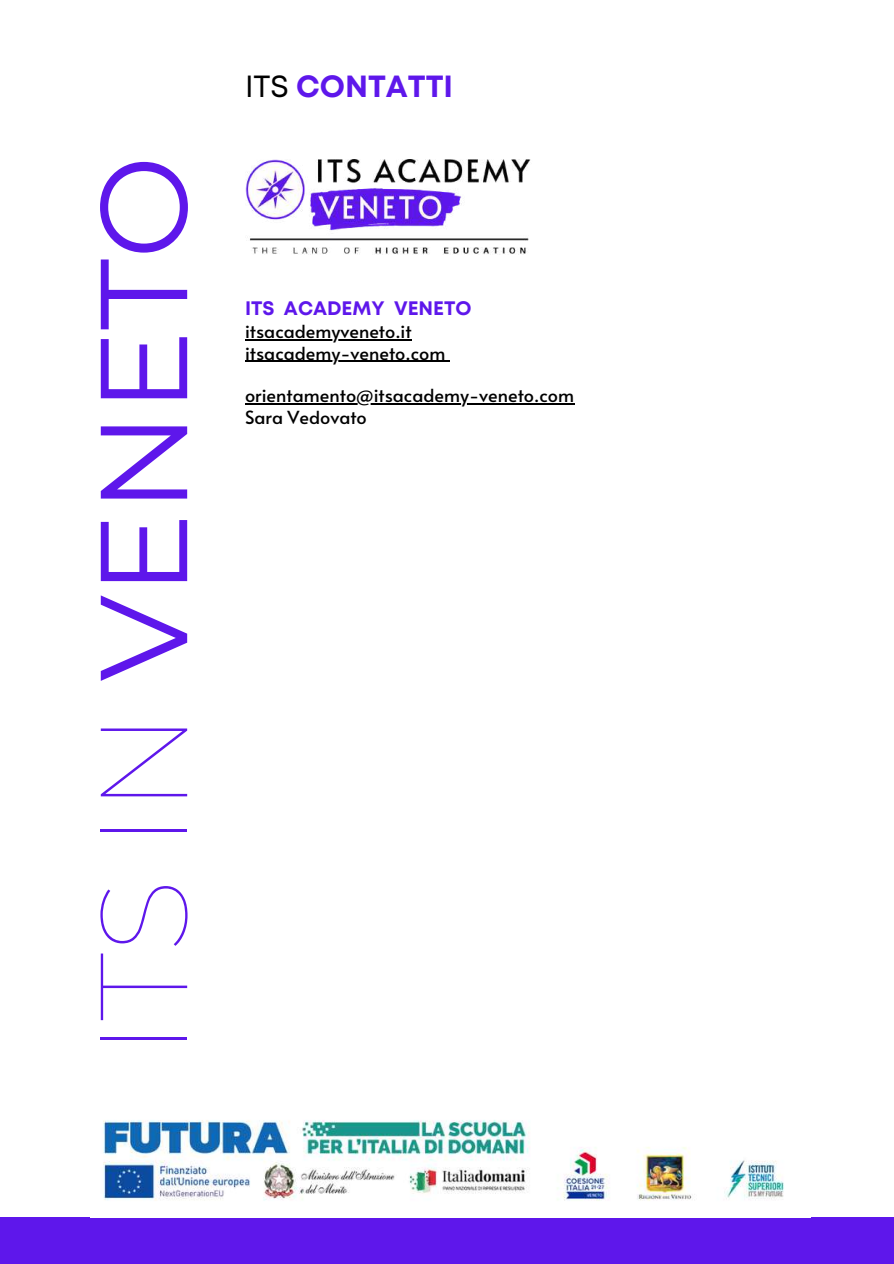
<style>
.page{position:relative;width:894px;height:1264px;background:#fff}
.page>*{position:absolute;margin:0;border:0;box-sizing:border-box;transform-origin:0 0}
.t1{font:123.3px "Montserrat";color:#5e17eb}
.t2{font:700 30.6px "Mont";color:#5e17eb}
.t3{font:700 19.5px "Mont";color:#5e17eb}
.t4{font:18px/21.3px "Alata";color:#000}
.s1{font-weight:100}
.s2{font-weight:400;color:#000}
</style>
<div class="page">
<div style="left:0;top:1217px;width:893px;height:46px;background:#5e17eb"></div>
<img style="left:245px;top:160px;width:286px;height:94px">
<img style="left:103px;top:1120px;width:681px;height:81px">
<hr style="left:245px;top:339px;width:166px;height:1px;background:#000">
<hr style="left:245px;top:361px;width:200px;height:1px;background:#000">
<hr style="left:245px;top:403px;width:329px;height:1px;background:#000">
<h1 class="t1" style="left:68px;top:1055px;width:901px;rotate:-90deg"><span class="s1">ITS IN</span> VENETO</h1>
<h2 class="t2" style="left:245px;top:75px;width:209px"><span class="s2">ITS</span> CONTATTI</h2>
<p class="t3" style="left:245px;top:300px;width:228px">ITS ACADEMY VENETO</p>
<p class="t4" style="left:245px;top:320px;width:202px">itsacademyveneto.it itsacademy-veneto.com</p>
<p class="t4" style="left:245px;top:384px;width:330px">orientamento@itsacademy-veneto.com</p>
<p class="t4" style="left:245px;top:405px;width:123px">Sara Vedovato</p>
</div>
